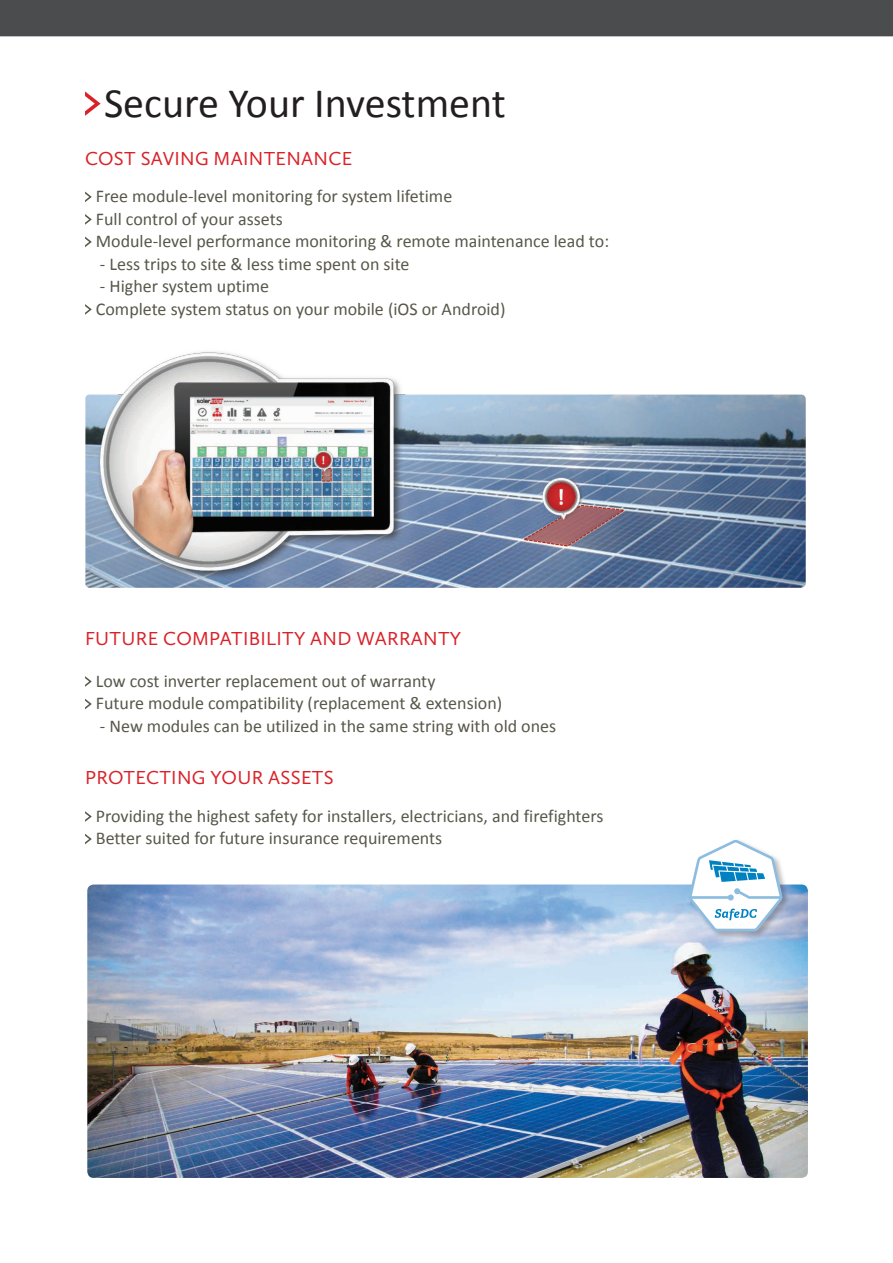
<style>
.page{position:relative;width:893px;height:1263px;background:#fff}
.page>*{position:absolute;margin:0;border:0;box-sizing:border-box;transform-origin:0 0}
.t1{font:42px "Calibri";color:#231f20}
.t2{font:19.5px "Calluna Sans";letter-spacing:.015em;color:#da2128}
.t3{font:18px "Calibri";color:#58574a}
</style>
<div class="page">
<div style="left:0;top:0;width:893px;height:36px;background:#4b4c4d"></div>
<svg style="left:85px;top:192px;width:7px;height:10px"></svg>
<svg style="left:85px;top:214px;width:7px;height:11px"></svg>
<svg style="left:85px;top:237px;width:7px;height:10px"></svg>
<svg style="left:85px;top:304px;width:7px;height:11px"></svg>
<img style="left:87px;top:884px;width:721px;height:294px">
<svg style="left:85px;top:676px;width:7px;height:11px"></svg>
<svg style="left:85px;top:699px;width:7px;height:10px"></svg>
<svg style="left:85px;top:811px;width:7px;height:11px"></svg>
<svg style="left:85px;top:834px;width:7px;height:10px"></svg>
<img style="left:85px;top:351px;width:721px;height:237px">
<div style="left:687px;top:838px;width:103px;height:101px;background:#231f20;opacity:.3"></div>
<svg style="left:689px;top:840px;width:93px;height:91px"></svg>
<svg style="left:85px;top:91px;width:16px;height:25px"></svg>
<p class="t1" style="left:104px;top:76px;width:403px">Secure Your Investment</p>
<p class="t2" style="left:85px;top:146px;width:269px">COST SAVING MAINTENANCE</p>
<p class="t3" style="left:96px;top:185px;width:358px">Free module-level monitoring for system lifetime</p>
<p class="t3" style="left:96px;top:207px;width:188px">Full control of your assets</p>
<p class="t3" style="left:96px;top:230px;width:515px">Module-level performance monitoring &amp; remote maintenance lead to:</p>
<p class="t3" style="left:100px;top:252px;width:311px">- Less trips to site &amp; less time spent on site</p>
<p class="t3" style="left:100px;top:275px;width:171px">- Higher system uptime</p>
<p class="t3" style="left:96px;top:297px;width:411px">Complete system status on your mobile (iOS or Android)</p>
<p class="t2" style="left:85px;top:627px;width:378px">FUTURE COMPATIBILITY AND WARRANTY</p>
<p class="t3" style="left:96px;top:669px;width:341px">Low cost inverter replacement out of warranty</p>
<p class="t3" style="left:96px;top:692px;width:408px">Future module compatibility (replacement &amp; extension)</p>
<p class="t3" style="left:100px;top:714px;width:458px">- New modules can be utilized in the same string with old ones</p>
<p class="t2" style="left:85px;top:766px;width:250px">PROTECTING YOUR ASSETS</p>
<p class="t3" style="left:96px;top:804px;width:509px">Providing the highest safety for installers, electricians, and firefighters</p>
<p class="t3" style="left:96px;top:827px;width:348px">Better suited for future insurance requirements</p>
</div>
